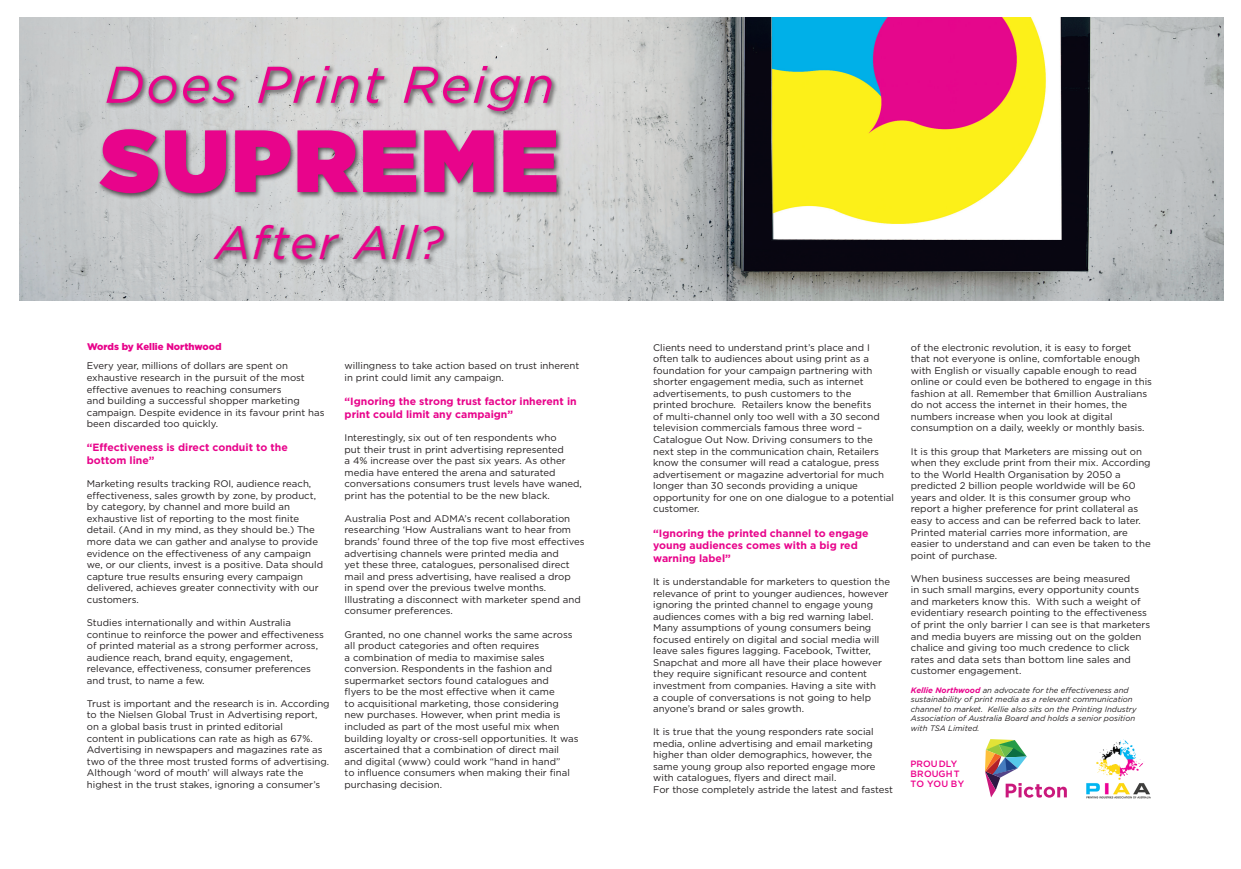
<style>
.page{position:relative;width:1241px;height:869px;background:#fff}
.page>*{position:absolute;margin:0;border:0;box-sizing:border-box;transform-origin:0 0}
.t1{font:900 88.02px "Gotham HTF";letter-spacing:.03em;color:#e8048b}
.t2{font:italic 51.45px "Gotham HTF";letter-spacing:.03em;color:#e8048b}
.t3{font:italic 46.55px "Gotham HTF";letter-spacing:.03em;color:#e8048b}
.t4{font:700 10.5px/12.6px "Gotham HTF";color:#e8048b}
.t5{font:9.62px/11.5px "Gotham HTF";color:#231f20}
.t6{font:900 9.62px "Gotham HTF";color:#e8048b}
.t7{font:500 9.1px/10.1px "Gotham HTF";color:#ed028c}
.t8{font:italic 7.88px/9.5px "Gotham HTF";color:#231f20}
.s1{font-weight:700;color:#e8048b}
</style>
<div class="page">
<img style="left:20px;top:17px;width:1203px;height:283px">
<div style="left:98px;top:63px;width:465px;height:203px;background:#231f20;opacity:.75"></div>
<svg style="left:985px;top:739px;width:81px;height:58px"></svg>
<img style="left:1086px;top:739px;width:63px;height:59px">
<h2 class="t2" style="left:105px;top:56px;width:451px">Does Print Reign</h2>
<h1 class="t1" style="left:101px;top:110px;width:459px">SUPREME</h1>
<h3 class="t3" style="left:215px;top:216px;width:230px">After All?</h3>
<p class="t6" style="left:87px;top:341px;width:136px">Words by Kellie Northwood</p>
<p class="t5" style="left:87px;top:360px;width:239px">Every year, millions of dollars are spent on exhaustive research in the pursuit of the most effective avenues to reaching consumers<br>and building a successful shopper marketing campaign. Despite evidence in its favour print has been discarded too quickly.</p>
<p class="t4" style="left:87px;top:441px;width:202px">“Effectiveness is direct conduit to the bottom line”</p>
<p class="t5" style="left:87px;top:477px;width:238px">Marketing results tracking ROI, audience reach, effectiveness, sales growth by zone, by product, by category, by channel and more build an exhaustive list of reporting to the most finite detail. (And in my mind, as they should be.) The more data we can gather and analyse to provide evidence on the effectiveness of any campaign we, or our clients, invest is a positive. Data should capture true results ensuring every campaign delivered, achieves greater connectivity with our customers.</p>
<p class="t5" style="left:87px;top:616px;width:238px">Studies internationally and within Australia continue to reinforce the power and effectiveness of printed material as a strong performer across, audience reach, brand equity, engagement, relevance, effectiveness, consumer preferences and trust, to name a few.</p>
<p class="t5" style="left:87px;top:697px;width:244px">Trust is important and the research is in. According to the Nielsen Global Trust in Advertising report, on a global basis trust in printed editorial<br>content in publications can rate as high as 67%.<br>Advertising in newspapers and magazines rate as two of the three most trusted forms of advertising.<br>Although ‘word of mouth’ will always rate the highest in the trust stakes, ignoring a consumer’s</p>
<p class="t5" style="left:344px;top:360px;width:236px">willingness to take action based on trust inherent in print could limit any campaign.</p>
<p class="t4" style="left:344px;top:395px;width:233px">“Ignoring the strong trust factor inherent in print could limit any campaign”</p>
<p class="t5" style="left:344px;top:431px;width:239px">Interestingly, six out of ten respondents who<br>put their trust in print advertising represented<br>a 4% increase over the past six years. As other media have entered the arena and saturated conversations consumers trust levels have waned, print has the potential to be the new black.</p>
<p class="t5" style="left:344px;top:512px;width:241px">Australia Post and ADMA’s recent collaboration researching ‘How Australians want to hear from brands’ found three of the top five most effectives advertising channels were printed media and<br>yet these three, catalogues, personalised direct mail and press advertising, have realised a drop<br>in spend over the previous twelve months.<br>Illustrating a disconnect with marketer spend and consumer preferences.</p>
<p class="t5" style="left:344px;top:628px;width:235px">Granted, no one channel works the same across all product categories and often requires<br>a combination of media to maximise sales conversion. Respondents in the fashion and supermarket sectors found catalogues and<br>flyers to be the most effective when it came<br>to acquisitional marketing, those considering new purchases. However, when print media is included as part of the most useful mix when building loyalty or cross-sell opportunities. It was ascertained that a combination of direct mail and digital (www) could work “hand in hand”<br>to influence consumers when making their final purchasing decision.</p>
<p class="t5" style="left:653px;top:341px;width:242px">Clients need to understand print’s place and I often talk to audiences about using print as a foundation for your campaign partnering with shorter engagement media, such as internet advertisements, to push customers to the<br>printed brochure. Retailers know the benefits<br>of multi-channel only too well with a 30 second television commercials famous three word – Catalogue Out Now. Driving consumers to the next step in the communication chain, Retailers know the consumer will read a catalogue, press advertisement or magazine advertorial for much longer than 30 seconds providing a unique opportunity for one on one dialogue to a potential customer.</p>
<p class="t4" style="left:653px;top:526px;width:217px">“Ignoring the printed channel to engage young audiences comes with a big red warning label”</p>
<p class="t5" style="left:653px;top:575px;width:238px">It is understandable for marketers to question the relevance of print to younger audiences, however ignoring the printed channel to engage young audiences comes with a big red warning label.<br>Many assumptions of young consumers being focused entirely on digital and social media will leave sales figures lagging. Facebook, Twitter, Snapchat and more all have their place however they require significant resource and content investment from companies. Having a site with<br>a couple of conversations is not going to help anyone’s brand or sales growth.</p>
<p class="t5" style="left:653px;top:725px;width:241px">It is true that the young responders rate social media, online advertising and email marketing higher than older demographics, however, the same young group also reported engage more with catalogues, flyers and direct mail.<br>For those completely astride the latest and fastest</p>
<p class="t5" style="left:910px;top:341px;width:243px">of the electronic revolution, it is easy to forget that not everyone is online, comfortable enough with English or visually capable enough to read online or could even be bothered to engage in this fashion at all. Remember that 6million Australians do not access the internet in their homes, the numbers increase when you look at digital consumption on a daily, weekly or monthly basis.</p>
<p class="t5" style="left:910px;top:445px;width:241px">It is this group that Marketers are missing out on when they exclude print from their mix. According to the World Health Organisation by 2050 a predicted 2 billion people worldwide will be 60 years and older. It is this consumer group who report a higher preference for print collateral as easy to access and can be referred back to later.<br>Printed material carries more information, are easier to understand and can even be taken to the point of purchase.</p>
<p class="t5" style="left:910px;top:572px;width:241px">When business successes are being measured<br>in such small margins, every opportunity counts and marketers know this. With such a weight of evidentiary research pointing to the effectiveness of print the only barrier I can see is that marketers and media buyers are missing out on the golden chalice and giving too much credence to click rates and data sets than bottom line sales and customer engagement.</p>
<p class="t8" style="left:910px;top:685px;width:227px"><span class="s1">Kellie Northwood</span> an advocate for the effectiveness and sustainability of print media as a relevant communication channel to market. Kellie also sits on the Printing Industry Association of Australia Board and holds a senior position with TSA Limited.</p>
<p class="t7" style="left:910px;top:757px;width:55px">PROUDLY<br>BROUGHT<br>TO YOU BY</p>
</div>
